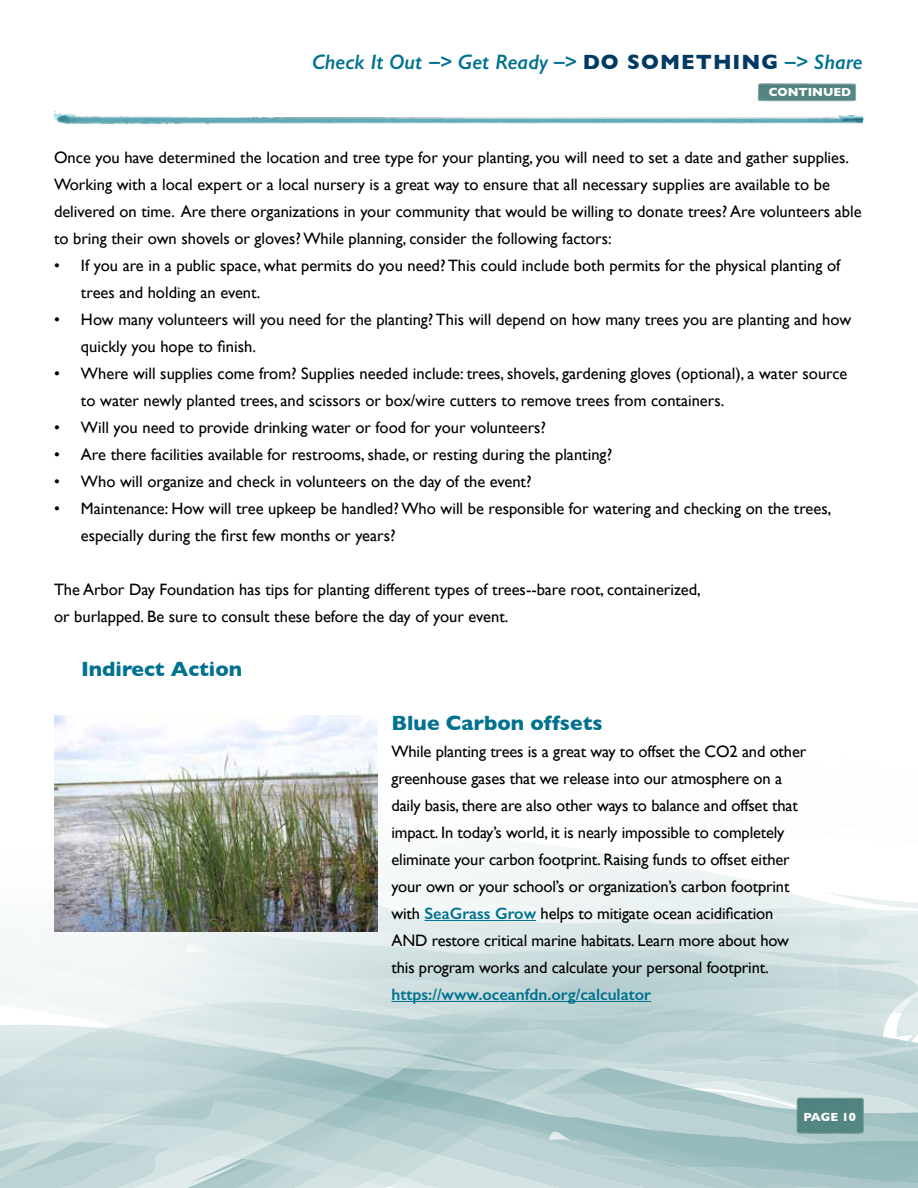
<style>
.page{position:relative;width:918px;height:1188px;background:#fff}
.page>*{position:absolute;margin:0;border:0;box-sizing:border-box;transform-origin:0 0}
.t1{font:italic 600 21px "Gill Sans";color:#00728f}
.t2{font:700 21px "Gill Sans";color:#00728f}
.t3{font:16.5px/27px "Gill Sans";color:#000}
.t4{font:600 16.5px "Gill Sans";color:#00728f}
.t5{font:700 12px "Gill Sans";color:#fff}
.s1{font-weight:700;font-style:normal;color:#003a63}
.s2{font-weight:600;color:#00728f}
</style>
<div class="page">
<svg style="left:0;top:1143px;width:918px;height:45px;background:#b9d0d2"></svg>
<svg style="left:0;top:1132px;width:918px;height:11px;background:#b8cfd1"></svg>
<svg style="left:0;top:1005px;width:918px;height:127px;background:#bfd4d6"></svg>
<svg style="left:0;top:844px;width:918px;height:161px"></svg>
<img style="left:796px;top:1096px;width:68px;height:41px">
<hr style="left:424px;top:920px;width:112px;height:1px;background:#00728f">
<hr style="left:392px;top:1001px;width:259px;height:1px;background:#00728f">
<img style="left:54px;top:111px;width:810px;height:14px">
<img style="left:757px;top:83px;width:100px;height:19px">
<img style="left:54px;top:716px;width:324px;height:216px">
<p class="t1" style="left:312px;top:49px;width:552px">Check It Out –&gt; Get Ready –&gt; <span class="s1">DO SOMETHING</span> –&gt; Share</p>
<p class="t5" style="left:769px;top:83px;width:84px">CONTINUED</p>
<p class="t3" style="left:54px;top:144px;width:809px">Once you have determined the location and tree type for your planting, you will need to set a date and gather supplies.<br>Working with a local expert or a local nursery is a great way to ensure that all necessary supplies are available to be delivered on time. Are there organizations in your community that would be willing to donate trees? Are volunteers able to bring their own shovels or gloves? While planning, consider the following factors:</p>
<p class="t3" style="left:81px;top:252px;width:761px;text-indent:-27px">• If you are in a public space, what permits do you need? This could include both permits for the physical planting of trees and holding an event.</p>
<p class="t3" style="left:81px;top:306px;width:772px;text-indent:-27px">• How many volunteers will you need for the planting? This will depend on how many trees you are planting and how quickly you hope to finish.</p>
<p class="t3" style="left:81px;top:360px;width:768px;text-indent:-27px">• Where will supplies come from? Supplies needed include: trees, shovels, gardening gloves (optional), a water source to water newly planted trees, and scissors or box/wire cutters to remove trees from containers.</p>
<p class="t3" style="left:54px;top:414px;width:494px">• Will you need to provide drinking water or food for your volunteers?</p>
<p class="t3" style="left:54px;top:441px;width:560px">• Are there facilities available for restrooms, shade, or resting during the planting?</p>
<p class="t3" style="left:54px;top:468px;width:479px">• Who will organize and check in volunteers on the day of the event?</p>
<p class="t3" style="left:81px;top:495px;width:752px;text-indent:-27px">• Maintenance: How will tree upkeep be handled? Who will be responsible for watering and checking on the trees, especially during the first few months or years?</p>
<p class="t3" style="left:54px;top:576px;width:648px">The Arbor Day Foundation has tips for planting different types of trees--bare root, containerized, or burlapped. Be sure to consult these before the day of your event.</p>
<p class="t2" style="left:81px;top:652px;width:163px">Indirect Action</p>
<p class="t2" style="left:392px;top:706px;width:213px">Blue Carbon offsets</p>
<p class="t3" style="left:392px;top:738px;width:416px">While planting trees is a great way to offset the CO2 and other greenhouse gases that we release into our atmosphere on a daily basis, there are also other ways to balance and offset that impact. In today’s world, it is nearly impossible to completely eliminate your carbon footprint. Raising funds to offset either your own or your school’s or organization’s carbon footprint with <span class="s2">SeaGrass Grow</span> helps to mitigate ocean acidification AND restore critical marine habitats. Learn more about how this program works and calculate your personal footprint.</p>
<p class="t4" style="left:392px;top:985px;width:261px">https://www.oceanfdn.org/calculator</p>
<p class="t5" style="left:804px;top:1107px;width:54px">PAGE 10</p>
</div>
